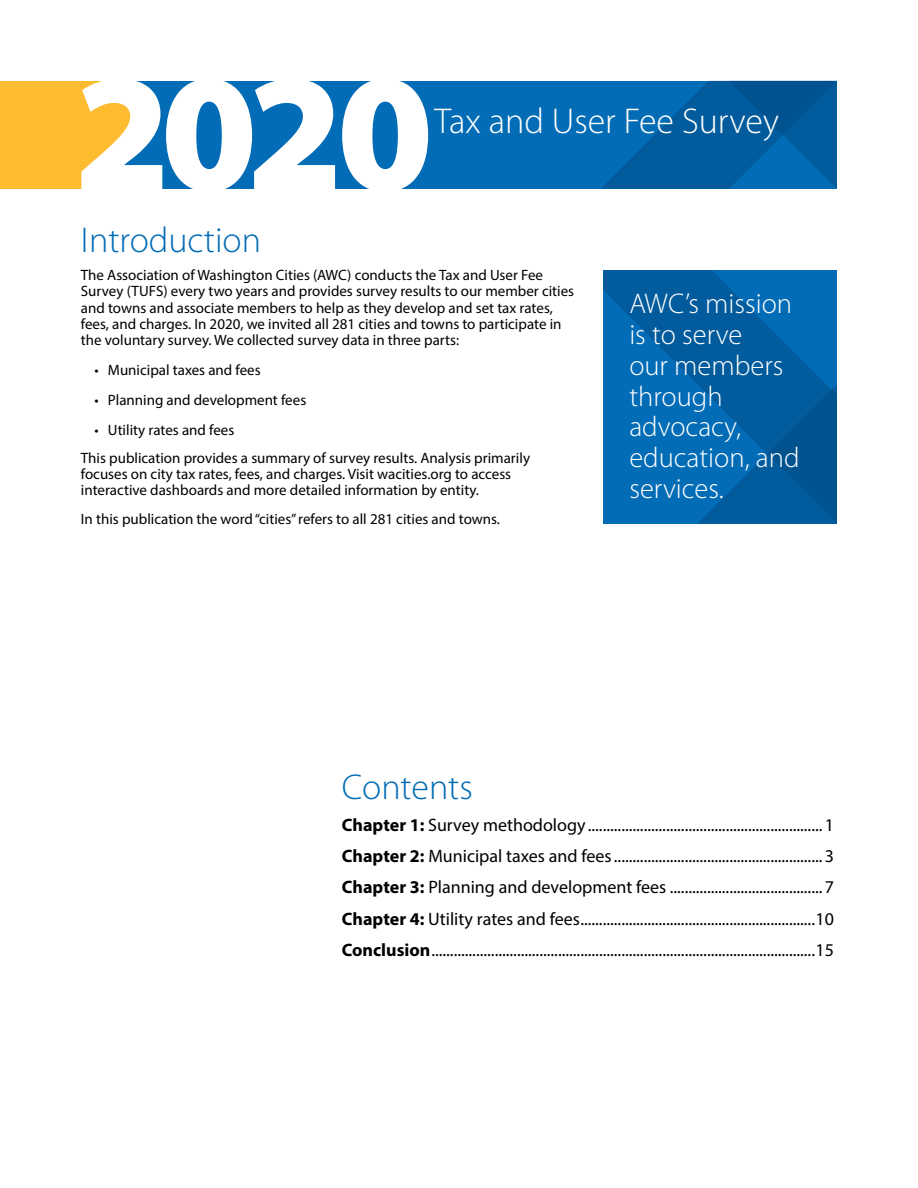
<style>
.page{position:relative;width:918px;height:1188px;background:#fff}
.page>*{position:absolute;margin:0;border:0;box-sizing:border-box;transform-origin:0 0}
.t1{font:900 168.3px "Myriad Pro";color:#fff}
.t2{font:300 36px "Myriad Pro";color:#036cb6}
.t3{font:300 36px "Myriad Pro";color:#fff}
.t4{font:300 28.5px/30.8px "Myriad Pro";color:#fff}
.t5{font:18px/31.5px "Myriad Pro";color:#000;text-align:justify}
.t6{font:15px/16.2px "Myriad Pro";color:#000}
.s1{font-weight:700}
</style>
<div class="page">
<div style="left:19px;top:81px;width:818px;height:108px;background:#036cb6"></div>
<div style="left:0;top:81px;width:131px;height:108px;background:#fdbb30"></div>
<svg style="left:601px;top:81px;width:236px;height:108px"></svg>
<div style="left:121px;top:150px;width:13px;height:21px;background:#036cb6"></div>
<svg style="left:603px;top:270px;width:234px;height:254px;background:#0163a8"></svg>
<h1 class="t1" style="left:74px;top:21px;width:360px">2020</h1>
<h2 class="t3" style="left:435px;top:101px;width:346px">Tax and User Fee Survey</h2>
<h2 class="t2" style="left:81px;top:220px;width:182px">Introduction</h2>
<p class="t6" style="left:81px;top:267px;width:495px">The Association of Washington Cities (AWC) conducts the Tax and User Fee Survey (TUFS) every two years and provides survey results to our member cities and towns and associate members to help as they develop and set tax rates, fees, and charges. In 2020, we invited all 281 cities and towns to participate in the voluntary survey. We collected survey data in three parts:</p>
<p class="t6" style="left:94px;top:362px;width:168px">• Municipal taxes and fees</p>
<p class="t6" style="left:94px;top:392px;width:213px">• Planning and development fees</p>
<p class="t6" style="left:81px;top:416px;width:451px;line-height:28.2px;text-indent:14px">• Utility rates and fees<br>This publication provides a summary of survey results. Analysis primarily</p>
<p class="t6" style="left:81px;top:466px;width:432px">focuses on city tax rates, fees, and charges. Visit wacities.org to access interactive dashboards and more detailed information by entity.</p>
<p class="t6" style="left:81px;top:510px;width:421px">In this publication the word “cities” refers to all 281 cities and towns.</p>
<h3 class="t4" style="left:629px;top:289px;width:172px">AWC’s mission is to serve<br>our members through advocacy, education, and services.</h3>
<h2 class="t2" style="left:342px;top:767px;width:132px">Contents</h2>
<p class="t5" style="left:342px;top:809px;width:493px"><span class="s1">Chapter 1:</span> Survey methodology ...............................................................1<br><span class="s1">Chapter 2:</span> Municipal taxes and fees........................................................3<br><span class="s1">Chapter 3:</span> Planning and development fees .........................................7<br><span class="s1">Chapter 4:</span> Utility rates and fees...............................................................10<br><span class="s1">Conclusion</span>.......................................................................................................15</p>
</div>
